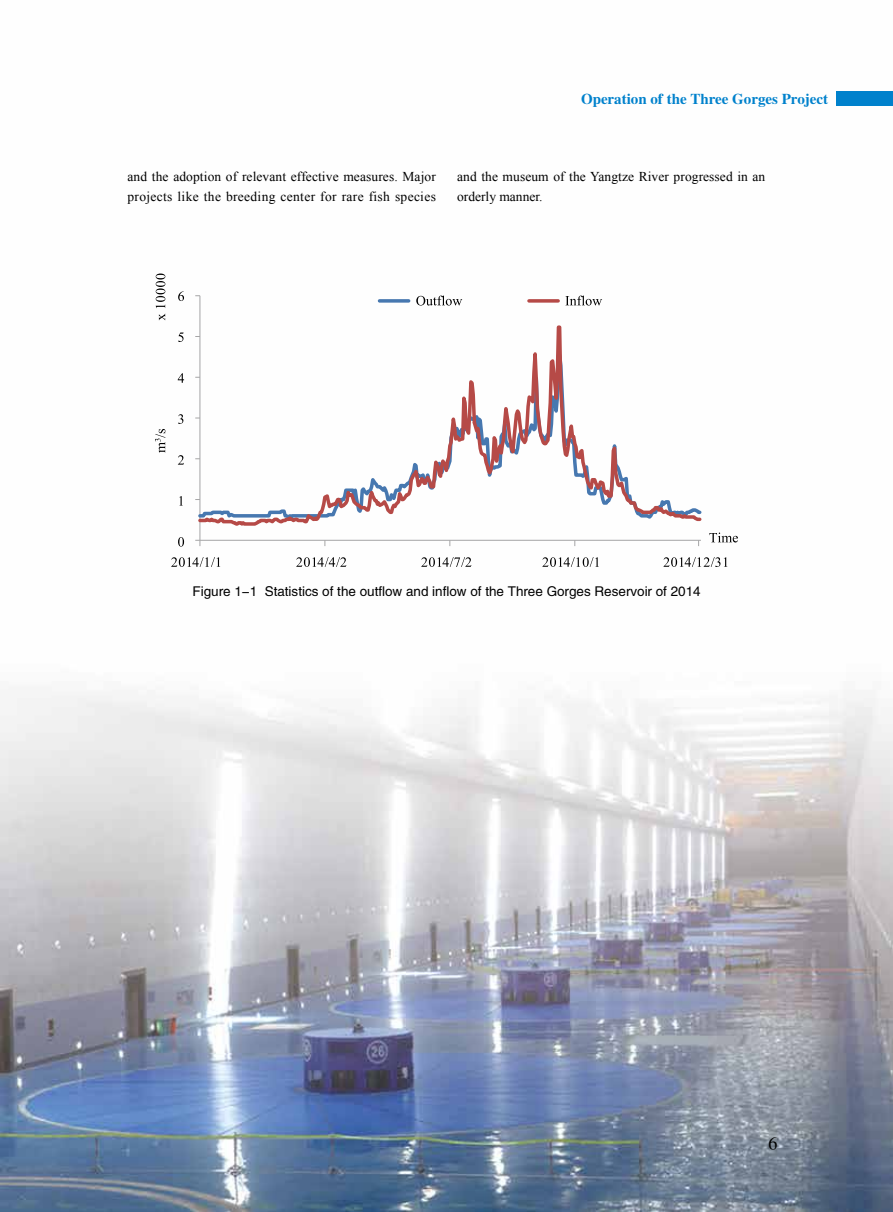
<style>
.page{position:relative;width:893px;height:1212px;background:#fff}
.page>*{position:absolute;margin:0;border:0;box-sizing:border-box;transform-origin:0 0}
.t1{font:18px "H Ya 3 gj";color:#000}
.t2{font:15px "FZXBSJW GB1 0";color:#0081cc}
.t3{font:13.5px/19.5px "Times New Roman";letter-spacing:.005em;color:#000}
.t4{font:13.5px "FZHTJW GB1 0";color:#000}
</style>
<div class="page">
<img style="left:0;top:275px;width:893px;height:937px">
<div style="left:836px;top:91px;width:57px;height:15px;background:#0081cc"></div>
<hr style="left:200px;top:296px;width:1px;height:244px;background:#a5a5a6">
<hr style="left:200px;top:540px;width:501px;height:1px;background:#a5a5a6">
<svg style="left:195px;top:540px;width:6px;height:6px"></svg>
<svg style="left:470px;top:275px;width:233px;height:14px"></svg>
<svg style="left:196px;top:373px;width:282px;height:156px"></svg>
<svg style="left:470px;top:289px;width:233px;height:234px"></svg>
<svg style="left:178px;top:537px;width:6px;height:10px"></svg>
<svg style="left:179px;top:496px;width:4px;height:10px"></svg>
<svg style="left:178px;top:455px;width:6px;height:10px"></svg>
<svg style="left:178px;top:414px;width:5px;height:10px"></svg>
<svg style="left:178px;top:373px;width:6px;height:10px"></svg>
<svg style="left:178px;top:332px;width:6px;height:10px"></svg>
<svg style="left:178px;top:291px;width:6px;height:10px"></svg>
<svg style="left:171px;top:557px;width:49px;height:10px"></svg>
<svg style="left:296px;top:557px;width:50px;height:10px"></svg>
<svg style="left:421px;top:557px;width:50px;height:10px"></svg>
<svg style="left:542px;top:557px;width:57px;height:10px"></svg>
<svg style="left:663px;top:557px;width:64px;height:10px"></svg>
<svg style="left:159px;top:314px;width:6px;height:6px"></svg>
<svg style="left:156px;top:273px;width:9px;height:35px"></svg>
<svg style="left:379px;top:299px;width:30px;height:4px"></svg>
<svg style="left:529px;top:299px;width:29px;height:4px"></svg>
<svg style="left:155px;top:429px;width:10px;height:24px"></svg>
<svg style="left:565px;top:296px;width:37px;height:9px"></svg>
<svg style="left:416px;top:296px;width:46px;height:9px"></svg>
<svg style="left:709px;top:532px;width:29px;height:10px"></svg>
<p class="t2" style="left:581px;top:90px;width:249px">Operation of the Three Gorges Project</p>
<p class="t3" style="left:128px;top:167px;width:310px">and the adoption of relevant effective measures. Major projects like the breeding center for rare fish species</p>
<p class="t3" style="left:457px;top:167px;width:310px">and the museum of the Yangtze River progressed in an orderly manner.</p>
<p class="t4" style="left:193px;top:584px;width:510px">Figure 1-1 Statistics of the outflow and inflow of the Three Gorges Reservoir of 2014</p>
<h1 class="t1" style="left:769px;top:1134px;width:10px">6</h1>
</div>
